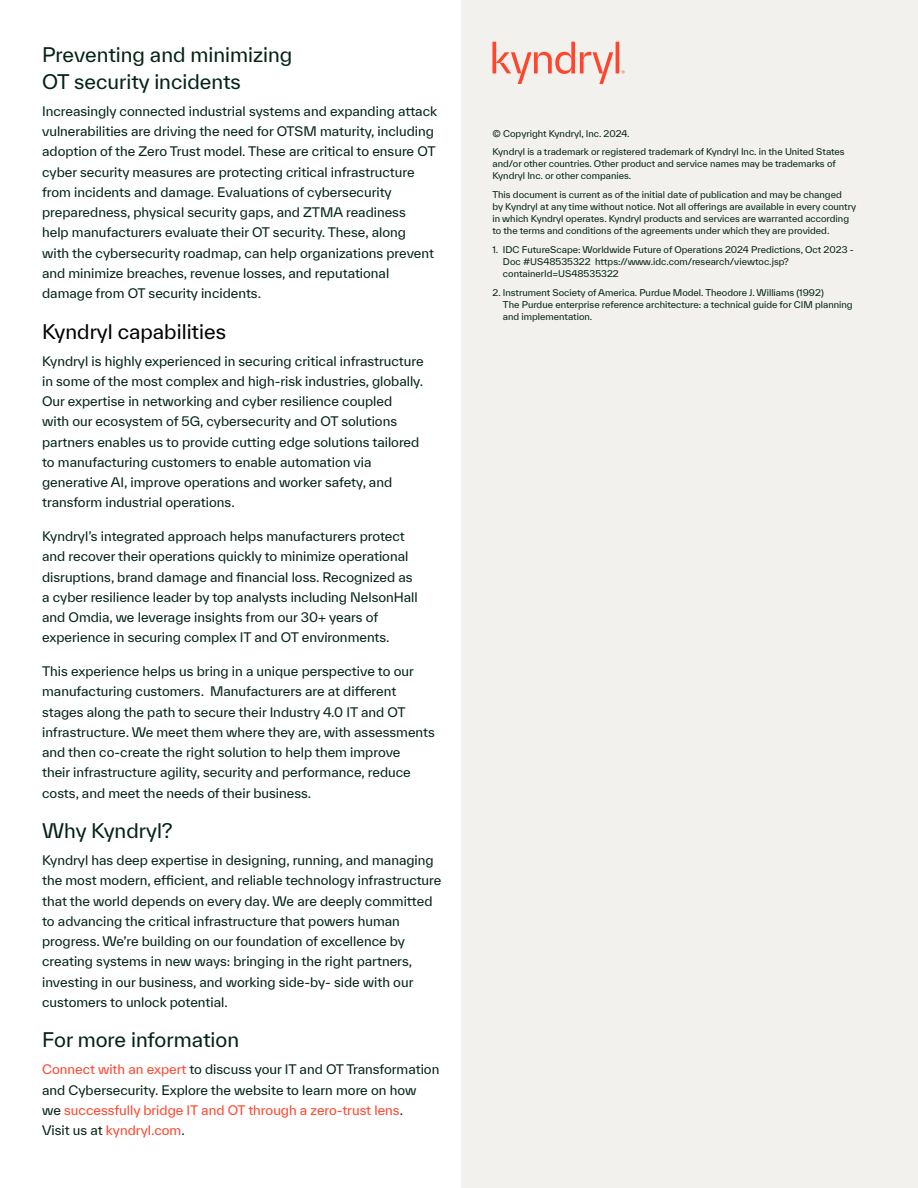
<style>
.page{position:relative;width:918px;height:1188px;background:#fff}
.page>*{position:absolute;margin:0;border:0;box-sizing:border-box;transform-origin:0 0}
.t1{font:19.5px/27px "TWK Everett";color:#042315}
.t2{font:19.5px "TWK Everett";color:#000}
.t3{font:12.75px/20.2px "TWK Everett";color:#042315}
.t4{font:9px/12px "TWK Everett";color:#042315}
.s1{color:#ff462d}
</style>
<div class="page">
<div style="left:462px;top:0;width:456px;height:1188px;background:#f2f1ee"></div>
<svg style="left:492px;top:42px;width:133px;height:42px"></svg>
<h1 class="t1" style="left:42px;top:41px;width:252px">Preventing and minimizing<br>OT security incidents</h1>
<p class="t3" style="left:42px;top:101px;width:397px">Increasingly connected industrial systems and expanding attack vulnerabilities are driving the need for OTSM maturity, including adoption of the Zero Trust model. These are critical to ensure OT cyber security measures are protecting critical infrastructure from incidents and damage. Evaluations of cybersecurity preparedness, physical security gaps, and ZTMA readiness<br>help manufacturers evaluate their OT security. These, along<br>with the cybersecurity roadmap, can help organizations prevent and minimize breaches, revenue losses, and reputational damage from OT security incidents.</p>
<h1 class="t2" style="left:42px;top:318px;width:185px">Kyndryl capabilities</h1>
<p class="t3" style="left:42px;top:350px;width:383px">Kyndryl is highly experienced in securing critical infrastructure in some of the most complex and high-risk industries, globally.<br>Our expertise in networking and cyber resilience coupled<br>with our ecosystem of 5G, cybersecurity and OT solutions partners enables us to provide cutting edge solutions tailored to manufacturing customers to enable automation via generative AI, improve operations and worker safety, and transform industrial operations.</p>
<p class="t3" style="left:42px;top:526px;width:377px">Kyndryl’s integrated approach helps manufacturers protect and recover their operations quickly to minimize operational disruptions, brand damage and financial loss. Recognized as a cyber resilience leader by top analysts including NelsonHall and Omdia, we leverage insights from our 30+ years of experience in securing complex IT and OT environments.</p>
<p class="t3" style="left:42px;top:661px;width:394px">This experience helps us bring in a unique perspective to our manufacturing customers. Manufacturers are at different stages along the path to secure their Industry 4.0 IT and OT infrastructure. We meet them where they are, with assessments and then co-create the right solution to help them improve<br>their infrastructure agility, security and performance, reduce costs, and meet the needs of their business.</p>
<h1 class="t1" style="left:42px;top:817px;width:132px">Why Kyndryl?</h1>
<p class="t3" style="left:42px;top:850px;width:401px">Kyndryl has deep expertise in designing, running, and managing the most modern, efficient, and reliable technology infrastructure that the world depends on every day. We are deeply committed to advancing the critical infrastructure that powers human progress. We’re building on our foundation of excellence by creating systems in new ways: bringing in the right partners, investing in our business, and working side-by- side with our customers to unlock potential.</p>
<h1 class="t1" style="left:42px;top:1026px;width:199px">For more information</h1>
<p class="t3" style="left:42px;top:1059px;width:399px"><span class="s1">Connect with an expert</span> to discuss your IT and OT Transformation and Cybersecurity. Explore the website to learn more on how<br>we <span class="s1">successfully bridge IT and OT through a zero-trust lens</span>.<br>Visit us at <span class="s1">kyndryl.com</span>.</p>
<p class="t4" style="left:492px;top:124px;width:354px;line-height:18.8px">© Copyright Kyndryl, Inc. 2024.<br>Kyndryl is a trademark or registered trademark of Kyndryl Inc. in the United States</p>
<p class="t4" style="left:492px;top:158px;width:345px">and/or other countries. Other product and service names may be trademarks of<br>Kyndryl Inc. or other companies.</p>
<p class="t4" style="left:492px;top:189px;width:365px">This document is current as of the initial date of publication and may be changed<br>by Kyndryl at any time without notice. Not all offerings are available in every country in which Kyndryl operates. Kyndryl products and services are warranted according to the terms and conditions of the agreements under which they are provided.</p>
<p class="t4" style="left:503px;top:243px;width:352px;text-indent:-11px">1. IDC FutureScape: Worldwide Future of Operations 2024 Predictions, Oct 2023 -<br>Doc #US48535322 https://www.idc.com/research/viewtoc.jsp? containerId=US48535322</p>
<p class="t4" style="left:503px;top:286px;width:351px;text-indent:-11px">2. Instrument Society of America. Purdue Model. Theodore J. Williams (1992)<br>The Purdue enterprise reference architecture: a technical guide for CIM planning and implementation.</p>
</div>
